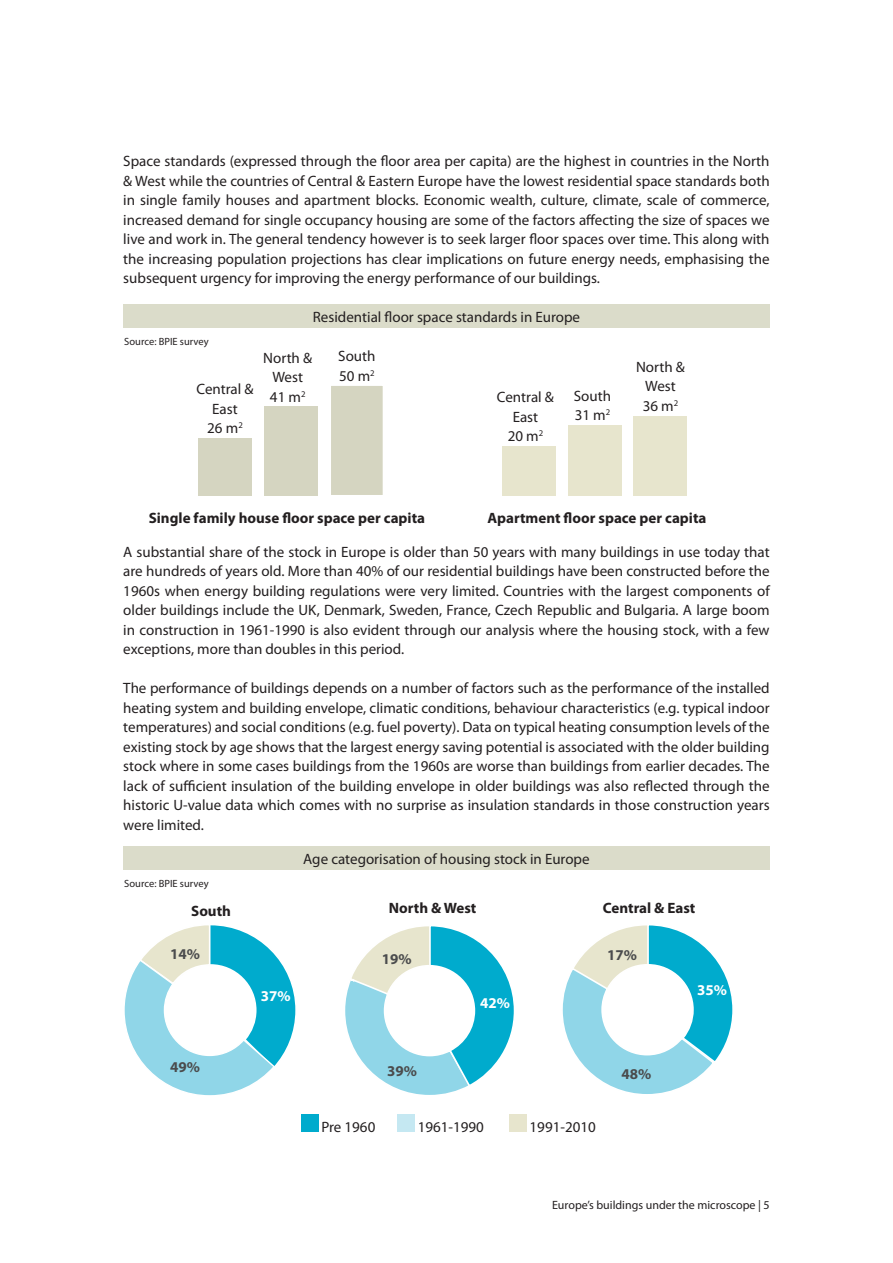
<style>
.page{position:relative;width:893px;height:1263px;background:#fff}
.page>*{position:absolute;margin:0;border:0;box-sizing:border-box;transform-origin:0 0}
.t1{font:15px/19.5px "Myriad Pro";color:#231f20;text-align:center}
.t2{font:700 15px "Myriad Pro";color:#231f20}
.t3{font:700 15px "Myriad Pro";color:#4b4c4d}
.t4{font:700 15px "Myriad Pro";color:#fff}
.t5{font:12px "Myriad Pro";color:#231f20}
.t6{font:10.5px "Myriad Pro";color:#231f20}
</style>
<div class="page">
<div style="left:123px;top:304px;width:647px;height:24px;background:#dbdcca"></div>
<div style="left:198px;top:438px;width:54px;height:58px;background:#d5d5c1"></div>
<div style="left:264px;top:406px;width:54px;height:90px;background:#d5d5c1"></div>
<div style="left:330px;top:384px;width:54px;height:112px;background:#d5d5c1;border:2px solid #fff"></div>
<div style="left:502px;top:446px;width:53px;height:50px;background:#e7e5cd"></div>
<div style="left:568px;top:425px;width:53px;height:71px;background:#e7e5cd"></div>
<div style="left:634px;top:416px;width:53px;height:80px;background:#e7e5cd"></div>
<div style="left:123px;top:847px;width:647px;height:23px;background:#dbdcca"></div>
<svg style="left:124px;top:925px;width:172px;height:171px"></svg>
<svg style="left:345px;top:926px;width:169px;height:169px"></svg>
<svg style="left:562px;top:925px;width:171px;height:169px"></svg>
<div style="left:301px;top:1114px;width:17px;height:18px;background:#00abcd"></div>
<div style="left:398px;top:1114px;width:17px;height:18px;background:#c5e8f2"></div>
<div style="left:509px;top:1114px;width:17px;height:18px;background:#e7e5cd"></div>
<p class="t1" style="left:123px;top:151px;width:648px;text-align:justify">Space standards (expressed through the floor area per capita) are the highest in countries in the North &amp; West while the countries of Central &amp; Eastern Europe have the lowest residential space standards both in single family houses and apartment blocks. Economic wealth, culture, climate, scale of commerce, increased demand for single occupancy housing are some of the factors affecting the size of spaces we live and work in. The general tendency however is to seek larger floor spaces over time. This along with the increasing population projections has clear implications on future energy needs, emphasising the subsequent urgency for improving the energy performance of our buildings.</p>
<p class="t6" style="left:124px;top:335px;width:86px">Source: BPIE survey</p>
<p class="t1" style="left:196px;top:379px;width:59px">Central &amp;<br>East<br>26 m<sup>2</sup></p>
<p class="t1" style="left:313px;top:307px;width:269px">Residential floor space standards in Europe</p>
<p class="t1" style="left:263px;top:348px;width:50px">North &amp;<br>West<br>41 m<sup>2</sup></p>
<p class="t1" style="left:338px;top:346px;width:39px;text-align:left">South<br>50 m<sup>2</sup></p>
<p class="t1" style="left:497px;top:387px;width:59px">Central &amp;<br>East<br>20 m<sup>2</sup></p>
<p class="t1" style="left:574px;top:386px;width:39px;text-align:left">South<br>31 m<sup>2</sup></p>
<p class="t1" style="left:636px;top:357px;width:50px">North &amp;<br>West<br>36 m<sup>2</sup></p>
<p class="t2" style="left:149px;top:508px;width:278px">Single family house floor space per capita</p>
<p class="t2" style="left:487px;top:508px;width:220px">Apartment floor space per capita</p>
<p class="t1" style="left:123px;top:541px;width:648px;text-align:justify">A substantial share of the stock in Europe is older than 50 years with many buildings in use today that are hundreds of years old. More than 40% of our residential buildings have been constructed before the 1960s when energy building regulations were very limited. Countries with the largest components of older buildings include the UK, Denmark, Sweden, France, Czech Republic and Bulgaria. A large boom in construction in 1961-1990 is also evident through our analysis where the housing stock, with a few exceptions, more than doubles in this period.</p>
<p class="t1" style="left:123px;top:678px;width:648px;text-align:justify">The performance of buildings depends on a number of factors such as the performance of the installed heating system and building envelope, climatic conditions, behaviour characteristics (e.g. typical indoor temperatures) and social conditions (e.g. fuel poverty). Data on typical heating consumption levels of the existing stock by age shows that the largest energy saving potential is associated with the older building stock where in some cases buildings from the 1960s are worse than buildings from earlier decades. The lack of sufficient insulation of the building envelope in older buildings was also reflected through the historic U-value data which comes with no surprise as insulation standards in those construction years were limited.</p>
<p class="t6" style="left:124px;top:877px;width:86px">Source: BPIE survey</p>
<p class="t1" style="left:303px;top:849px;width:288px">Age categorisation of housing stock in Europe</p>
<p class="t2" style="left:191px;top:901px;width:41px">South</p>
<p class="t2" style="left:389px;top:898px;width:89px">North &amp; West</p>
<p class="t3" style="left:170px;top:944px;width:31px">14%</p>
<p class="t4" style="left:261px;top:986px;width:31px">37%</p>
<p class="t3" style="left:382px;top:949px;width:31px">19%</p>
<p class="t4" style="left:480px;top:993px;width:31px">42%</p>
<p class="t2" style="left:603px;top:898px;width:94px">Central &amp; East</p>
<p class="t3" style="left:607px;top:945px;width:31px">17%</p>
<p class="t4" style="left:697px;top:980px;width:31px">35%</p>
<p class="t3" style="left:170px;top:1057px;width:31px">49%</p>
<p class="t3" style="left:387px;top:1061px;width:31px">39%</p>
<p class="t1" style="left:321px;top:1116px;width:55px">Pre 1960</p>
<p class="t1" style="left:418px;top:1116px;width:68px">1961-1990</p>
<p class="t1" style="left:530px;top:1116px;width:68px">1991-2010</p>
<p class="t3" style="left:621px;top:1064px;width:31px">48%</p>
<p class="t5" style="left:552px;top:1197px;width:219px">Europe’s buildings under the microscope | 5</p>
</div>
